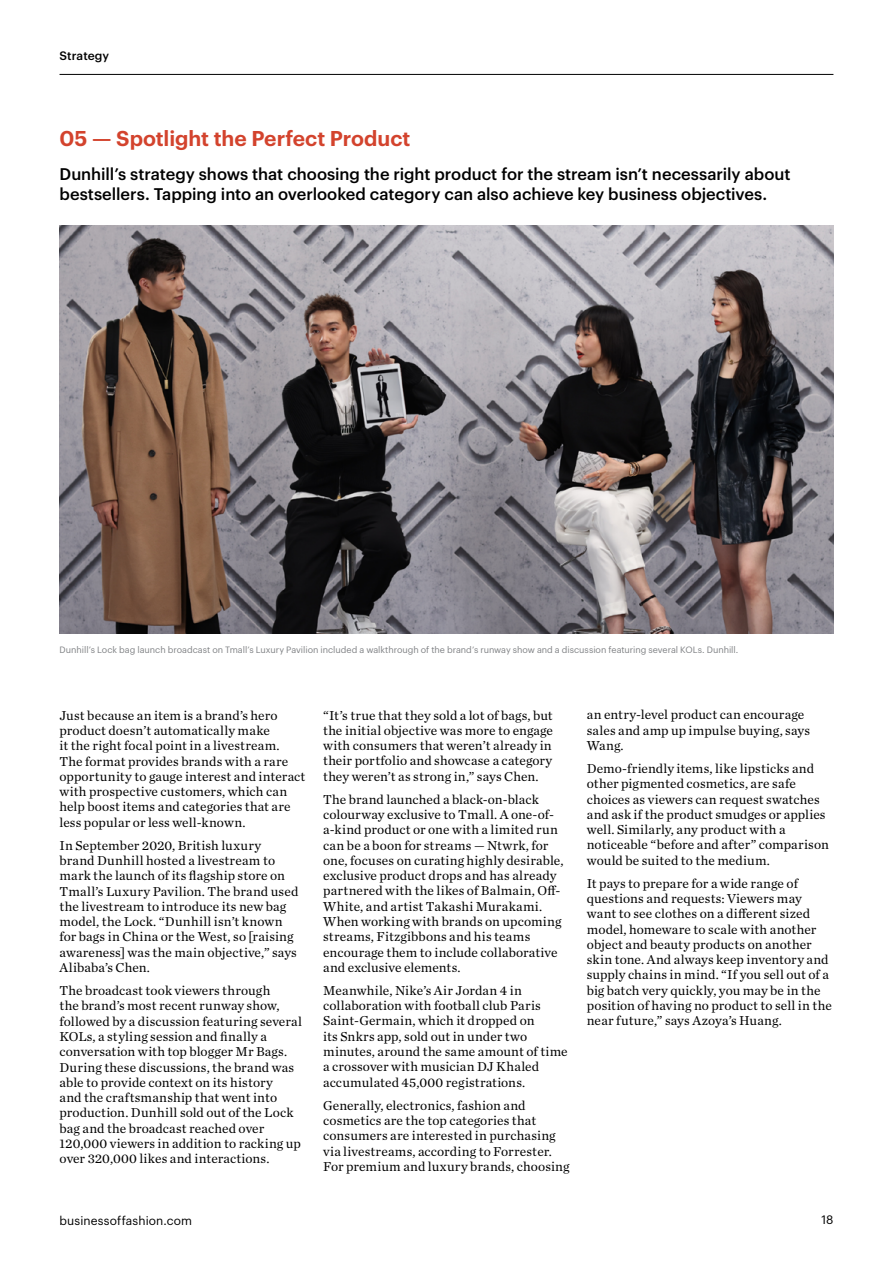
<style>
.page{position:relative;width:893px;height:1263px;background:#fff}
.page>*{position:absolute;margin:0;border:0;box-sizing:border-box;transform-origin:0 0}
.t1{font:600 21px "Graphik";color:#d3432d}
.t2{font:500 16.5px/19.8px "Graphik";color:#000}
.t3{font:13.5px/15.3px "Chronicle Text G1";letter-spacing:.01em;color:#000}
.t4{font:12px "Graphik";letter-spacing:.01em;color:#000}
.t5{font:500 12px "Graphik";letter-spacing:.005em;color:#000}
.t6{font:9px "Graphik";letter-spacing:-.005em;color:#808285}
</style>
<div class="page">
<hr style="left:60px;top:74px;width:773px;height:1px;background:#000">
<img style="left:60px;top:225px;width:773px;height:408px">
<p class="t5" style="left:60px;top:46px;width:51px">Strategy</p>
<h1 class="t1" style="left:60px;top:122px;width:352px">05 — Spotlight the Perfect Product</h1>
<p class="t2" style="left:60px;top:163px;width:732px">Dunhill’s strategy shows that choosing the right product for the stream isn’t necessarily about bestsellers. Tapping into an overlooked category can also achieve key business objectives.</p>
<p class="t6" style="left:60px;top:643px;width:680px">Dunhill’s Lock bag launch broadcast on Tmall’s Luxury Pavilion included a walkthrough of the brand’s runway show and a discussion featuring several KOLs. Dunhill.</p>
<p class="t3" style="left:60px;top:707px;width:247px">Just because an item is a brand’s hero product doesn’t automatically make<br>it the right focal point in a livestream.<br>The format provides brands with a rare opportunity to gauge interest and interact with prospective customers, which can help boost items and categories that are less popular or less well-known.</p>
<p class="t3" style="left:60px;top:837px;width:240px">In September 2020, British luxury brand Dunhill hosted a livestream to mark the launch of its flagship store on Tmall’s Luxury Pavilion. The brand used the livestream to introduce its new bag model, the Lock. “Dunhill isn’t known for bags in China or the West, so [raising awareness] was the main objective,” says Alibaba’s Chen.</p>
<p class="t3" style="left:60px;top:982px;width:244px">The broadcast took viewers through<br>the brand’s most recent runway show, followed by a discussion featuring several KOLs, a styling session and finally a conversation with top blogger Mr Bags.<br>During these discussions, the brand was able to provide context on its history<br>and the craftsmanship that went into production. Dunhill sold out of the Lock bag and the broadcast reached over 120,000 viewers in addition to racking up over 320,000 likes and interactions.</p>
<p class="t3" style="left:323px;top:707px;width:231px;text-align:justify">“It’s true that they sold a lot of bags, but the initial objective was more to engage with consumers that weren’t already in their portfolio and showcase a category they weren’t as strong in,” says Chen.</p>
<p class="t3" style="left:323px;top:791px;width:242px">The brand launched a black-on-black colourway exclusive to Tmall. A one-of&shy;a-kind product or one with a limited run can be a boon for streams — Ntwrk, for one, focuses on curating highly desirable, exclusive product drops and has already partnered with the likes of Balmain, Off-White, and artist Takashi Murakami.<br>When working with brands on upcoming streams, Fitzgibbons and his teams encourage them to include collaborative and exclusive elements.</p>
<p class="t3" style="left:323px;top:982px;width:246px">Meanwhile, Nike’s Air Jordan 4 in collaboration with football club Paris Saint-Germain, which it dropped on<br>its Snkrs app, sold out in under two minutes, around the same amount of time a crossover with musician DJ Khaled accumulated 45,000 registrations.</p>
<p class="t3" style="left:323px;top:1097px;width:248px">Generally, electronics, fashion and cosmetics are the top categories that consumers are interested in purchasing via livestreams, according to Forrester.<br>For premium and luxury brands, choosing</p>
<p class="t3" style="left:587px;top:706px;width:225px">an entry-level product can encourage sales and amp up impulse buying, says<br>Wang.</p>
<p class="t3" style="left:587px;top:760px;width:244px">Demo-friendly items, like lipsticks and other pigmented cosmetics, are safe choices as viewers can request swatches and ask if the product smudges or applies well. Similarly, any product with a noticeable “before and after” comparison would be suited to the medium.</p>
<p class="t3" style="left:587px;top:875px;width:247px">It pays to prepare for a wide range of questions and requests: Viewers may want to see clothes on a different sized model, homeware to scale with another object and beauty products on another skin tone. And always keep inventory and supply chains in mind. “If you sell out of a big batch very quickly, you may be in the position of having no product to sell in the near future,” says Azoya’s Huang.</p>
<p class="t4" style="left:60px;top:1211px;width:134px">businessoffashion.com</p>
<p class="t4" style="left:821px;top:1210px;width:14px">18</p>
</div>
